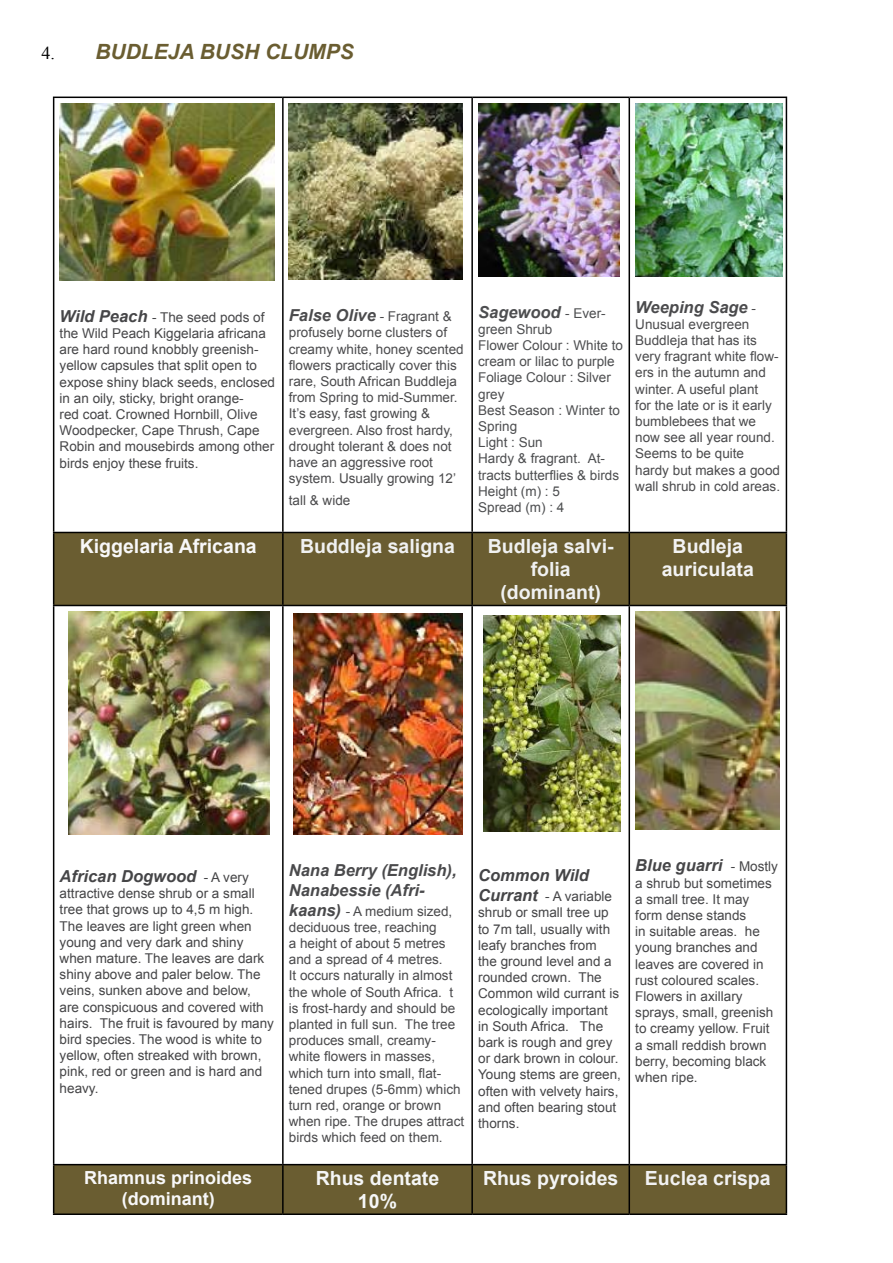
<style>
.page{position:relative;width:893px;height:1263px;background:#fff}
.page>*{position:absolute;margin:0;border:0;box-sizing:border-box;transform-origin:0 0}
.t1{font:italic 700 21px "Arial";color:#6a5d31}
.t2{font:700 19.5px/23.4px "Arial";color:#f0f1f1;text-align:center}
.t3{font:700 19.5px "Arial";color:#f8f8f9}
.t4{font:700 19.5px/23.4px "Arial";color:#f3f3f3;text-align:center}
.t5{font:700 19.5px/23.4px "Arial";color:#f5f6f6;text-align:center}
.t6{font:700 19.5px "Arial";color:#f4f5f5}
.t7{font:700 19.5px "Arial";color:#f1f1f2}
.t8{font:700 18px/21.6px "Arial";color:#f8f8f9;text-align:center}
.t9{font:italic 700 16.5px/19.8px "Arial";color:#4a4a4c}
.t10{font:italic 700 16.5px "Arial";color:#4b4b4d}
.t11{font:italic 700 16.5px "Arial";color:#454547}
.t12{font:italic 700 16.5px "Arial";color:#464648}
.t13{font:italic 700 16.5px "Arial";color:#4d4e50}
.t14{font:13.5px/16.2px "Arial";color:#454547}
.t15{font:13.5px/16.2px "Arial";color:#464648}
.t16{font:13.5px/16.2px "Arial";color:#4b4b4d}
.t17{font:13.5px/16.2px "Arial";color:#4a4a4c}
.t18{font:13.5px/16.2px "Arial";color:#4d4e50}
.s1{font-family:"Times New Roman";font-weight:400;font-style:normal;font-size:18px;color:#000}
.s2{font-weight:700;font-style:italic;font-size:16.5px}
.s3{font-weight:400;font-style:normal;font-size:13.5px}
</style>
<div class="page">
<div style="left:54px;top:533px;width:732px;height:72px;background:#6a5d31"></div>
<div style="left:54px;top:1165px;width:732px;height:48px;background:#6a5d31"></div>
<hr style="left:53px;top:97px;width:230px;height:1px;background:#000">
<hr style="left:53px;top:98px;width:1px;height:434px;background:#000">
<hr style="left:283px;top:97px;width:189px;height:1px;background:#000">
<hr style="left:282px;top:98px;width:2px;height:434px;background:#000">
<hr style="left:472px;top:97px;width:157px;height:1px;background:#000">
<hr style="left:471px;top:98px;width:2px;height:434px;background:#000">
<hr style="left:629px;top:97px;width:158px;height:1px;background:#000">
<hr style="left:628px;top:98px;width:2px;height:434px;background:#000">
<hr style="left:786px;top:98px;width:1px;height:434px;background:#000">
<hr style="left:53px;top:532px;width:230px;height:1px;background:#000">
<hr style="left:53px;top:533px;width:1px;height:72px;background:#000">
<hr style="left:283px;top:532px;width:189px;height:1px;background:#000">
<hr style="left:282px;top:533px;width:2px;height:72px;background:#000">
<hr style="left:472px;top:532px;width:157px;height:1px;background:#000">
<hr style="left:471px;top:533px;width:2px;height:72px;background:#000">
<hr style="left:629px;top:532px;width:158px;height:1px;background:#000">
<hr style="left:628px;top:533px;width:2px;height:72px;background:#000">
<hr style="left:786px;top:533px;width:1px;height:72px;background:#000">
<hr style="left:53px;top:605px;width:230px;height:1px;background:#000">
<hr style="left:53px;top:606px;width:1px;height:558px;background:#000">
<hr style="left:283px;top:605px;width:189px;height:1px;background:#000">
<hr style="left:282px;top:606px;width:2px;height:558px;background:#000">
<hr style="left:472px;top:605px;width:157px;height:1px;background:#000">
<hr style="left:471px;top:606px;width:2px;height:558px;background:#000">
<hr style="left:629px;top:605px;width:158px;height:1px;background:#000">
<hr style="left:628px;top:606px;width:2px;height:558px;background:#000">
<hr style="left:786px;top:606px;width:1px;height:558px;background:#000">
<hr style="left:53px;top:1164px;width:230px;height:1px;background:#000">
<hr style="left:53px;top:1165px;width:1px;height:48px;background:#000">
<hr style="left:283px;top:1164px;width:189px;height:1px;background:#000">
<hr style="left:282px;top:1165px;width:2px;height:48px;background:#000">
<hr style="left:472px;top:1164px;width:157px;height:1px;background:#000">
<hr style="left:471px;top:1165px;width:2px;height:48px;background:#000">
<hr style="left:629px;top:1164px;width:158px;height:1px;background:#000">
<hr style="left:628px;top:1165px;width:2px;height:48px;background:#000">
<hr style="left:786px;top:1165px;width:1px;height:48px;background:#000">
<hr style="left:53px;top:1213px;width:230px;height:2px;background:#000">
<hr style="left:283px;top:1213px;width:189px;height:2px;background:#000">
<hr style="left:472px;top:1213px;width:157px;height:2px;background:#000">
<hr style="left:629px;top:1213px;width:158px;height:2px;background:#000">
<img style="left:60px;top:103px;width:214px;height:177px">
<img style="left:289px;top:103px;width:173px;height:177px">
<img style="left:478px;top:103px;width:142px;height:173px">
<img style="left:635px;top:103px;width:148px;height:174px">
<img style="left:69px;top:611px;width:200px;height:224px">
<img style="left:635px;top:611px;width:144px;height:219px">
<img style="left:293px;top:614px;width:169px;height:221px">
<img style="left:483px;top:615px;width:138px;height:216px">
<h1 class="t1" style="left:41px;top:38px;width:314px"><span class="s1">4.</span> BUDLEJA BUSH CLUMPS</h1>
<p class="t15" style="left:60px;top:309px;width:217px"><span class="s2">Wild Peach</span> - The seed pods of the Wild Peach Kiggelaria africana are hard round knobbly greenish&shy;yellow capsules that split open to expose shiny black seeds, enclosed in an oily, sticky, bright orange-<br>red coat. Crowned Hornbill, Olive<br>Woodpecker, Cape Thrush, Cape<br>Robin and mousebirds among other birds enjoy these fruits.</p>
<p class="t10" style="left:289px;top:305px;width:164px">False Olive <span class="s3">- Fragrant &amp;</span></p>
<p class="t16" style="left:289px;top:325px;width:176px">profusely borne clusters of creamy white, honey scented flowers practically cover this rare, South African Buddleja from Spring to mid-Summer.<br>It’s easy, fast growing &amp; evergreen. Also frost hardy, drought tolerant &amp; does not have an aggressive root system. Usually growing 12’</p>
<p class="t16" style="left:289px;top:492px;width:63px">tall &amp; wide</p>
<p class="t13" style="left:478px;top:301px;width:129px">Sagewood <span class="s3">- Ever-</span></p>
<p class="t18" style="left:478px;top:321px;width:146px">green Shrub<br>Flower Colour : White to cream or lilac to purple<br>Foliage Colour : Silver grey<br>Best Season : Winter to<br>Spring<br>Light : Sun<br>Hardy &amp; fragrant. At&shy;tracts butterflies &amp; birds<br>Height (m) : 5<br>Spread (m) : 4</p>
<p class="t10" style="left:635px;top:296px;width:122px">Weeping Sage <span class="s3">-</span></p>
<p class="t16" style="left:635px;top:316px;width:146px">Unusual evergreen<br>Buddleja that has its very fragrant white flow&shy;ers in the autumn and winter. A useful plant<br>for the late or is it early bumblebees that we now see all year round.<br>Seems to be quite hardy but makes a good wall shrub in cold areas.</p>
<h2 class="t3" style="left:80px;top:533px;width:179px">Kiggelaria Africana</h2>
<h2 class="t2" style="left:300px;top:535px;width:156px">Buddleja saligna</h2>
<h2 class="t2" style="left:488px;top:535px;width:127px">Budleja salvi&shy;folia (dominant)</h2>
<h2 class="t4" style="left:662px;top:535px;width:94px">Budleja auriculata</h2>
<p class="t11" style="left:60px;top:865px;width:191px">African Dogwood <span class="s3">- A very</span></p>
<p class="t14" style="left:60px;top:885px;width:216px">attractive dense shrub or a small tree that grows up to 4,5 m high.<br>The leaves are light green when young and very dark and shiny when mature. The leaves are dark shiny above and paler below. The veins, sunken above and below,<br>are conspicuous and covered with hairs. The fruit is favoured by many bird species. The wood is white to yellow, often streaked with brown, pink, red or green and is hard and heavy.</p>
<p class="t9" style="left:289px;top:861px;width:169px">Nana Berry (English),<br>Nanabessie (Afri-</p>
<p class="t17" style="left:289px;top:903px;width:177px"><span class="s2">kaans)</span> - A medium sized, deciduous tree, reaching<br>a height of about 5 metres and a spread of 4 metres.<br>It occurs naturally in almost the whole of South Africa. t is frost-hardy and should be planted in full sun. The tree produces small, creamy&shy;white flowers in masses, which turn into small, flat&shy;tened drupes (5-6mm) which turn red, orange or brown when ripe. The drupes attract birds which feed on them.</p>
<p class="t11" style="left:478px;top:865px;width:112px">Common Wild</p>
<p class="t14" style="left:478px;top:888px;width:144px"><span class="s2">Currant</span> - A variable shrub or small tree up to 7m tall, usually with leafy branches from<br>the ground level and a rounded crown. The<br>Common wild currant is ecologically important in South Africa. The bark is rough and grey or dark brown in colour.<br>Young stems are green, often with velvety hairs, and often bearing stout thorns.</p>
<p class="t12" style="left:635px;top:855px;width:144px">Blue guarri <span class="s3">- Mostly</span></p>
<p class="t15" style="left:635px;top:875px;width:140px">a shrub but sometimes a small tree. It may form dense stands<br>in suitable areas. he young branches and leaves are covered in rust coloured scales.<br>Flowers in axillary sprays, small, greenish to creamy yellow. Fruit a small reddish brown berry, becoming black when ripe.</p>
<h3 class="t8" style="left:84px;top:1167px;width:170px">Rhamnus prinoides (dominant)</h3>
<h2 class="t5" style="left:316px;top:1167px;width:125px">Rhus dentate<br>10%</h2>
<h2 class="t6" style="left:483px;top:1165px;width:137px">Rhus pyroides</h2>
<h2 class="t7" style="left:645px;top:1165px;width:127px">Euclea crispa</h2>
</div>
